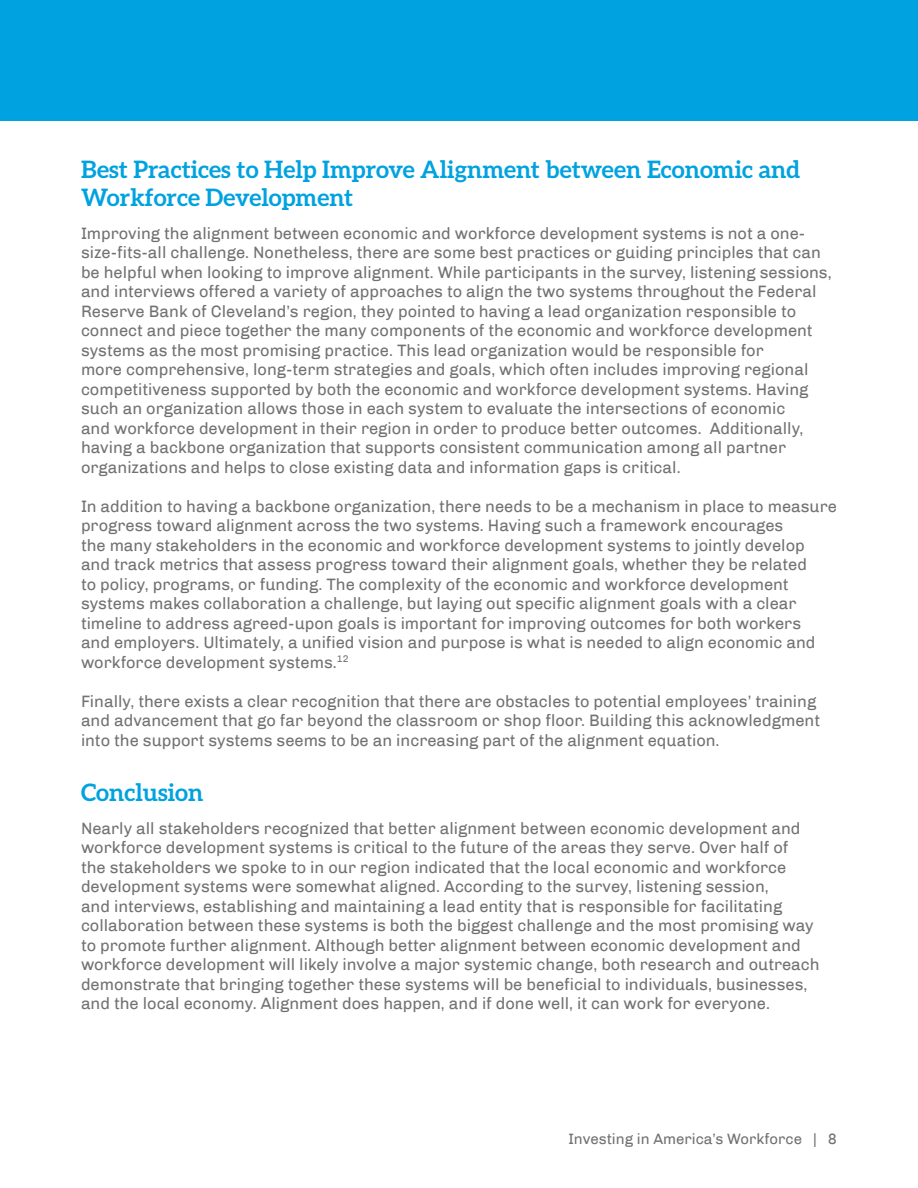
<style>
.page{position:relative;width:918px;height:1188px;background:#fff}
.page>*{position:absolute;margin:0;border:0;box-sizing:border-box;transform-origin:0 0}
.Heading_2{font:700 24px/27.6px "Aleo";color:#00a2df}
.t1{font:16.5px/19.5px "Chivo";color:#717271}
.t2{font:15px "Chivo";color:#717271}
</style>
<div class="page">
<div style="left:0;top:0;width:918px;height:120px;background:#00a2df"></div>
<p class="Heading_2" style="left:81px;top:155px;width:721px">Best Practices to Help Improve Alignment between Economic and<br>Workforce Development</p>
<p class="t1" style="left:81px;top:223px;width:752px">Improving the alignment between economic and workforce development systems is not a one&shy;size-fits-all challenge. Nonetheless, there are some best practices or guiding principles that can be helpful when looking to improve alignment. While participants in the survey, listening sessions, and interviews offered a variety of approaches to align the two systems throughout the Federal Reserve Bank of Cleveland’s region, they pointed to having a lead organization responsible to connect and piece together the many components of the economic and workforce development systems as the most promising practice. This lead organization would be responsible for<br>more comprehensive, long-term strategies and goals, which often includes improving regional competitiveness supported by both the economic and workforce development systems. Having such an organization allows those in each system to evaluate the intersections of economic<br>and workforce development in their region in order to produce better outcomes. Additionally, having a backbone organization that supports consistent communication among all partner organizations and helps to close existing data and information gaps is critical.</p>
<p class="t1" style="left:81px;top:496px;width:758px">In addition to having a backbone organization, there needs to be a mechanism in place to measure progress toward alignment across the two systems. Having such a framework encourages<br>the many stakeholders in the economic and workforce development systems to jointly develop and track metrics that assess progress toward their alignment goals, whether they be related<br>to policy, programs, or funding. The complexity of the economic and workforce development systems makes collaboration a challenge, but laying out specific alignment goals with a clear timeline to address agreed-upon goals is important for improving outcomes for both workers<br>and employers. Ultimately, a unified vision and purpose is what is needed to align economic and workforce development systems.<sup>12</sup></p>
<p class="t1" style="left:81px;top:691px;width:741px">Finally, there exists a clear recognition that there are obstacles to potential employees’ training and advancement that go far beyond the classroom or shop floor. Building this acknowledgment into the support systems seems to be an increasing part of the alignment equation.</p>
<p class="Heading_2" style="left:81px;top:778px;width:124px">Conclusion</p>
<p class="t1" style="left:81px;top:819px;width:740px">Nearly all stakeholders recognized that better alignment between economic development and workforce development systems is critical to the future of the areas they serve. Over half of<br>the stakeholders we spoke to in our region indicated that the local economic and workforce development systems were somewhat aligned. According to the survey, listening session,<br>and interviews, establishing and maintaining a lead entity that is responsible for facilitating collaboration between these systems is both the biggest challenge and the most promising way to promote further alignment. Although better alignment between economic development and workforce development will likely involve a major systemic change, both research and outreach demonstrate that bringing together these systems will be beneficial to individuals, businesses, and the local economy. Alignment does happen, and if done well, it can work for everyone.</p>
<p class="t2" style="left:569px;top:1130px;width:270px">Investing in America’s Workforce | 8</p>
</div>
